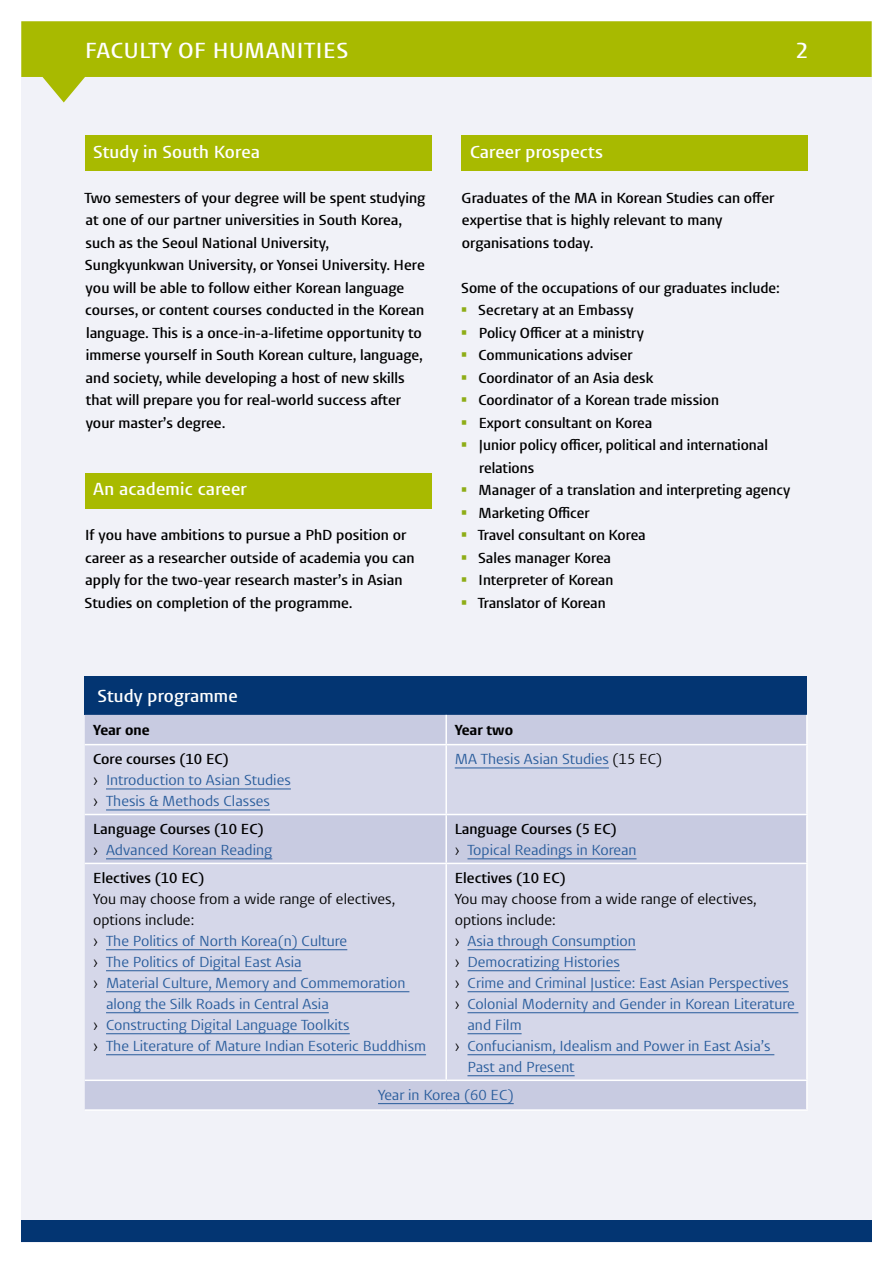
<style>
.page{position:relative;width:893px;height:1263px;background:#fff}
.page>*{position:absolute;margin:0;border:0;box-sizing:border-box;transform-origin:0 0}
.t1{font:600 22.5px "Vestula";letter-spacing:.025em;color:#fff}
.t2{font:600 18px "Vestula";letter-spacing:.01em;color:#fff}
.t3{font:600 15px/22.5px "Vestula";color:#000}
.t4{font:15px/21px "Vestula";color:#275b9b}
.t5{font:15px "Vestula";color:#000}
.t6{font:300 15px "Vestula";color:#000}
.s1{font-weight:600;color:#000}
.s2{color:#000}
.s3{font-weight:400}
.s4{font-weight:400;color:#275b9b}
</style>
<div class="page">
<div style="left:21px;top:77px;width:851px;height:1165px;background:#f1f2f8"></div>
<svg style="left:21px;top:21px;width:851px;height:81px;fill:#a8ba00"></svg>
<div style="left:21px;top:1220px;width:851px;height:22px;background:#033572"></div>
<div style="left:85px;top:473px;width:347px;height:35px;background:#a8ba00"></div>
<div style="left:461px;top:136px;width:347px;height:35px;background:#a8ba00"></div>
<div style="left:85px;top:676px;width:722px;height:39px;background:#033572"></div>
<div style="left:85px;top:715px;width:721px;height:394px;background:#c8cbe1"></div>
<svg style="left:85px;top:745px;width:721px;height:334px;background:#d2d4e7"></svg>
<hr style="left:445px;top:715px;width:2px;height:29px;background:#fff">
<hr style="left:806px;top:715px;width:2px;height:29px;background:#fff">
<hr style="left:85px;top:744px;width:361px;height:1px;background:#fff">
<hr style="left:446px;top:744px;width:362px;height:1px;background:#fff">
<hr style="left:445px;top:745px;width:2px;height:69px;background:#fff">
<hr style="left:806px;top:745px;width:2px;height:69px;background:#fff">
<hr style="left:85px;top:814px;width:361px;height:1px;background:#fff">
<hr style="left:446px;top:814px;width:362px;height:1px;background:#fff">
<hr style="left:445px;top:815px;width:2px;height:48px;background:#fff">
<hr style="left:806px;top:815px;width:2px;height:48px;background:#fff">
<hr style="left:85px;top:863px;width:361px;height:1px;background:#fff">
<hr style="left:446px;top:863px;width:362px;height:1px;background:#fff">
<hr style="left:445px;top:864px;width:2px;height:215px;background:#fff">
<hr style="left:806px;top:864px;width:2px;height:215px;background:#fff">
<hr style="left:85px;top:1079px;width:361px;height:2px;background:#fff">
<hr style="left:446px;top:1079px;width:362px;height:2px;background:#fff">
<hr style="left:806px;top:1081px;width:2px;height:28px;background:#fff">
<hr style="left:85px;top:1109px;width:361px;height:2px;background:#fff">
<hr style="left:446px;top:1109px;width:362px;height:2px;background:#fff">
<hr style="left:106px;top:788px;width:185px;height:1px;background:#275b9b">
<hr style="left:106px;top:809px;width:164px;height:1px;background:#275b9b">
<hr style="left:455px;top:767px;width:154px;height:1px;background:#275b9b">
<hr style="left:106px;top:858px;width:166px;height:1px;background:#275b9b">
<hr style="left:467px;top:858px;width:170px;height:1px;background:#275b9b">
<hr style="left:106px;top:949px;width:241px;height:1px;background:#275b9b">
<hr style="left:106px;top:970px;width:196px;height:1px;background:#275b9b">
<hr style="left:106px;top:991px;width:303px;height:1px;background:#275b9b">
<hr style="left:106px;top:1012px;width:223px;height:1px;background:#275b9b">
<hr style="left:106px;top:1033px;width:244px;height:1px;background:#275b9b">
<hr style="left:106px;top:1054px;width:320px;height:1px;background:#275b9b">
<hr style="left:467px;top:949px;width:169px;height:1px;background:#275b9b">
<hr style="left:467px;top:970px;width:153px;height:1px;background:#275b9b">
<hr style="left:467px;top:991px;width:322px;height:1px;background:#275b9b">
<hr style="left:467px;top:1012px;width:331px;height:1px;background:#275b9b">
<hr style="left:467px;top:1033px;width:55px;height:1px;background:#275b9b">
<hr style="left:467px;top:1054px;width:307px;height:1px;background:#275b9b">
<hr style="left:467px;top:1075px;width:108px;height:1px;background:#275b9b">
<hr style="left:378px;top:1103px;width:136px;height:1px;background:#275b9b">
<div style="left:85px;top:136px;width:347px;height:35px;background:#a8ba00"></div>
<h1 class="t1" style="left:85px;top:36px;width:265px">FACULTY OF HUMANITIES</h1>
<h1 class="t1" style="left:795px;top:36px;width:14px">2</h1>
<p class="t2" style="left:93px;top:140px;width:168px">Study in South Korea</p>
<p class="t3" style="left:85px;top:186px;width:342px">Two semesters of your degree will be spent studying at one of our partner universities in South Korea, such as the Seoul National University, Sungkyunkwan University, or Yonsei University. Here you will be able to follow either Korean language courses, or content courses conducted in the Korean language. This is a once-in-a-lifetime opportunity to immerse yourself in South Korean culture, language, and society, while developing a host of new skills that will prepare you for real-world success after your master’s degree.</p>
<p class="t2" style="left:93px;top:478px;width:155px">An academic career</p>
<p class="t3" style="left:85px;top:524px;width:331px">If you have ambitions to pursue a PhD position or career as a researcher outside of academia you can apply for the two-year research master’s in Asian Studies on completion of the programme.</p>
<p class="t2" style="left:470px;top:140px;width:135px">Career prospects</p>
<p class="t3" style="left:462px;top:186px;width:314px">Graduates of the MA in Korean Studies can offer expertise that is highly relevant to many organisations today.</p>
<p class="t3" style="left:478px;top:276px;width:314px;text-indent:-17px">Some of the occupations of our graduates include:<br>Secretary at an Embassy<br>Policy Officer at a ministry<br>Communications adviser<br>Coordinator of an Asia desk<br>Coordinator of a Korean trade mission<br>Export consultant on Korea<br>Junior policy officer, political and international relations<br>Manager of a translation and interpreting agency<br>Marketing Officer<br>Travel consultant on Korea<br>Sales manager Korea<br>Interpreter of Korean<br>Translator of Korean</p>
<p class="t2" style="left:98px;top:685px;width:142px">Study programme</p>
<p class="t6" style="left:93px;top:721px;width:58px">Year one</p>
<p class="t6" style="left:455px;top:721px;width:60px">Year two</p>
<p class="t4" style="left:93px;top:749px;width:199px"><span class="s1">Core courses (10 EC)<br></span><span class="s2">›</span> Introduction to Asian Studies <span class="s2">›</span> Thesis &amp; Methods Classes</p>
<p class="t4" style="left:455px;top:749px;width:209px">MA Thesis Asian Studies <span class="s2">(15 EC)</span></p>
<p class="t3" style="left:93px;top:818px;width:181px;line-height:21px">Language Courses (10 EC) <span class="s3">›</span> <span class="s4">Advanced Korean Reading</span></p>
<p class="t4" style="left:455px;top:818px;width:183px"><span class="s1">Language Courses (5 EC)<br></span><span class="s2">›</span> Topical Readings in Korean</p>
<p class="t3" style="left:93px;top:867px;width:113px">Electives (10 EC)</p>
<p class="t5" style="left:93px;top:889px;width:304px">You may choose from a wide range of electives,</p>
<p class="t5" style="left:93px;top:910px;width:102px">options include:</p>
<p class="t4" style="left:93px;top:930px;width:255px"><span class="s2">›</span> The Politics of North Korea(n) Culture</p>
<p class="t4" style="left:93px;top:951px;width:210px"><span class="s2">›</span> The Politics of Digital East Asia</p>
<p class="t4" style="left:93px;top:972px;width:314px"><span class="s2">›</span> Material Culture, Memory and Commemoration</p>
<p class="t4" style="left:106px;top:993px;width:224px">along the Silk Roads in Central Asia</p>
<p class="t4" style="left:93px;top:1014px;width:258px"><span class="s2">›</span> Constructing Digital Language Toolkits</p>
<p class="t4" style="left:93px;top:1035px;width:334px"><span class="s2">›</span> The Literature of Mature Indian Esoteric Buddhism</p>
<p class="t3" style="left:455px;top:867px;width:113px">Electives (10 EC)</p>
<p class="t5" style="left:455px;top:889px;width:304px">You may choose from a wide range of electives,</p>
<p class="t5" style="left:455px;top:910px;width:102px">options include:</p>
<p class="t4" style="left:455px;top:930px;width:183px"><span class="s2">›</span> Asia through Consumption</p>
<p class="t4" style="left:455px;top:951px;width:167px"><span class="s2">›</span> Democratizing Histories</p>
<p class="t4" style="left:455px;top:972px;width:336px"><span class="s2">›</span> Crime and Criminal Justice: East Asian Perspectives</p>
<p class="t4" style="left:455px;top:993px;width:342px"><span class="s2">›</span> Colonial Modernity and Gender in Korean Literature</p>
<p class="t4" style="left:467px;top:1014px;width:56px">and Film</p>
<p class="t4" style="left:455px;top:1035px;width:317px"><span class="s2">›</span> Confucianism, Idealism and Power in East Asia’s</p>
<p class="t4" style="left:467px;top:1056px;width:109px">Past and Present</p>
<p class="t4" style="left:378px;top:1084px;width:137px">Year in Korea (60 EC)</p>
</div>
